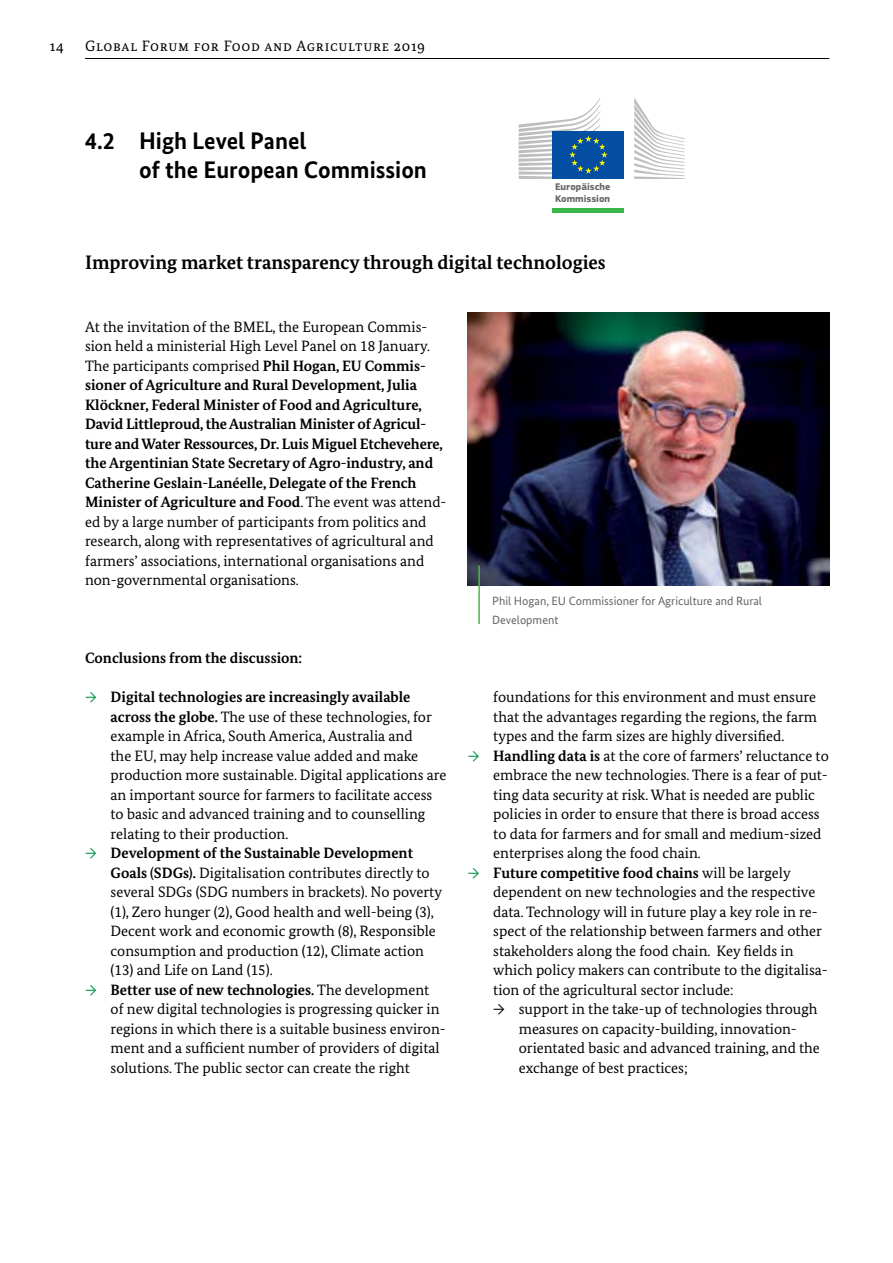
<style>
.page{position:relative;width:893px;height:1263px;background:#fff}
.page>*{position:absolute;margin:0;border:0;box-sizing:border-box;transform-origin:0 0}
.t1{font:700 24px/28.8px "Bundes Sans";color:#000}
.t2{font:700 19.5px "Bundes Serif";color:#000}
.t3{font:15px/19.5px "Bundes Serif";color:#000}
.t4{font:700 15px/19.5px "Bundes Serif";color:#000}
.t5{font:15px "Bundes Serif";letter-spacing:.05em;color:#000}
.t6{font:12px/19.5px "Bundes Sans";color:#636466}
.t7{font:700 10.05px/12px "EC Square Sans Pro";color:#66686a}
.s1{font-weight:400}
.s2{font-family:"Bundes Sans";color:#00944a}
.s3{font-weight:700}
.s4{font-family:"Bundes Sans"}
</style>
<div class="page">
<hr style="left:85px;top:58px;width:744px;height:1px;background:#000">
<img style="left:468px;top:312px;width:361px;height:273px">
<div style="left:553px;top:131px;width:71px;height:48px;background:#034ea2"></div>
<svg style="left:519px;top:98px;width:89px;height:81px"></svg>
<hr style="left:553px;top:208px;width:71px;height:4px;background:#39b54a">
<svg style="left:634px;top:98px;width:51px;height:81px"></svg>
<hr style="left:478px;top:566px;width:2px;height:58px;background:#50b848">
<p class="t3" style="left:50px;top:36px;width:15px">14</p>
<p class="t5" style="left:85px;top:36px;width:341px">Global Forum for Food and Agriculture 2019</p>
<h2 class="t1" style="left:139px;top:126px;width:289px;text-indent:-54px">4.2 High Level Panel<br>of the European Commission</h2>
<p class="t7" style="left:555px;top:181px;width:57px">Europäische<br>Kommission</p>
<h3 class="t2" style="left:85px;top:250px;width:522px">Improving market transparency through digital technologies</h3>
<p class="t4" style="left:85px;top:316px;width:363px"><span class="s1">At the invitation of the BMEL, the European Commis&shy;sion held a ministerial High Level Panel on 18 January.<br>The participants comprised</span> Phil Hogan, EU Commis&shy;sioner of Agriculture and Rural Development, Julia Klöckner, Federal Minister of Food and Agriculture, David Littleproud, the Australian Minister of Agricul&shy;ture and Water Ressources, Dr. Luis Miguel Etchevehere, the Argentinian State Secretary of Agro-industry, and Catherine Geslain-Lanéelle, Delegate of the French Minister of Agriculture and Food<span class="s1">. The event was attend&shy;ed by a large number of participants from politics and research, along with representatives of agricultural and farmers’ associations, international organisations and non-governmental organisations.</span></p>
<h4 class="t4" style="left:85px;top:648px;width:219px">Conclusions from the discussion:</h4>
<p class="t3" style="left:111px;top:687px;width:337px;text-indent:-26px"><span class="s2">→</span> <span class="s3">Digital technologies are increasingly available across the globe.</span> The use of these technologies, for example in Africa, South America, Australia and<br>the EU, may help increase value added and make production more sustainable. Digital applications are an important source for farmers to facilitate access to basic and advanced training and to counselling relating to their production.</p>
<p class="t3" style="left:111px;top:843px;width:333px;text-indent:-26px"><span class="s2">→</span> <span class="s3">Development of the Sustainable Development Goals (SDGs).</span> Digitalisation contributes directly to several SDGs (SDG numbers in brackets). No poverty (1), Zero hunger (2), Good health and well-being (3), Decent work and economic growth (8), Responsible consumption and production (12), Climate action (13) and Life on Land (15).</p>
<p class="t3" style="left:111px;top:979px;width:337px;text-indent:-26px"><span class="s2">→</span> <span class="s3">Better use of new technologies.</span> The development of new digital technologies is progressing quicker in regions in which there is a suitable business environ&shy;ment and a sufficient number of providers of digital solutions. The public sector can create the right</p>
<p class="t6" style="left:492px;top:591px;width:271px">Phil Hogan, EU Commissioner for Agriculture and Rural<br>Development</p>
<p class="t3" style="left:493px;top:687px;width:325px;text-align:justify">foundations for this environment and must ensure that the advantages regarding the regions, the farm types and the farm sizes are highly diversified.</p>
<p class="t3" style="left:493px;top:745px;width:337px;text-indent:-26px"><span class="s2">→</span> <span class="s3">Handling data is</span> at the core of farmers’ reluctance to embrace the new technologies. There is a fear of put&shy;ting data security at risk. What is needed are public policies in order to ensure that there is broad access to data for farmers and for small and medium-sized enterprises along the food chain.</p>
<p class="t3" style="left:493px;top:862px;width:336px;text-indent:-26px"><span class="s2">→</span> <span class="s3">Future competitive food chains</span> will be largely dependent on new technologies and the respective data. Technology will in future play a key role in re&shy;spect of the relationship between farmers and other stakeholders along the food chain. Key fields in which policy makers can contribute to the digitalisa&shy;tion of the agricultural sector include:</p>
<p class="t3" style="left:519px;top:999px;width:303px;text-indent:-26px"><span class="s4">→</span> support in the take-up of technologies through measures on capacity-building, innovation&shy;orientated basic and advanced training, and the exchange of best practices;</p>
</div>
